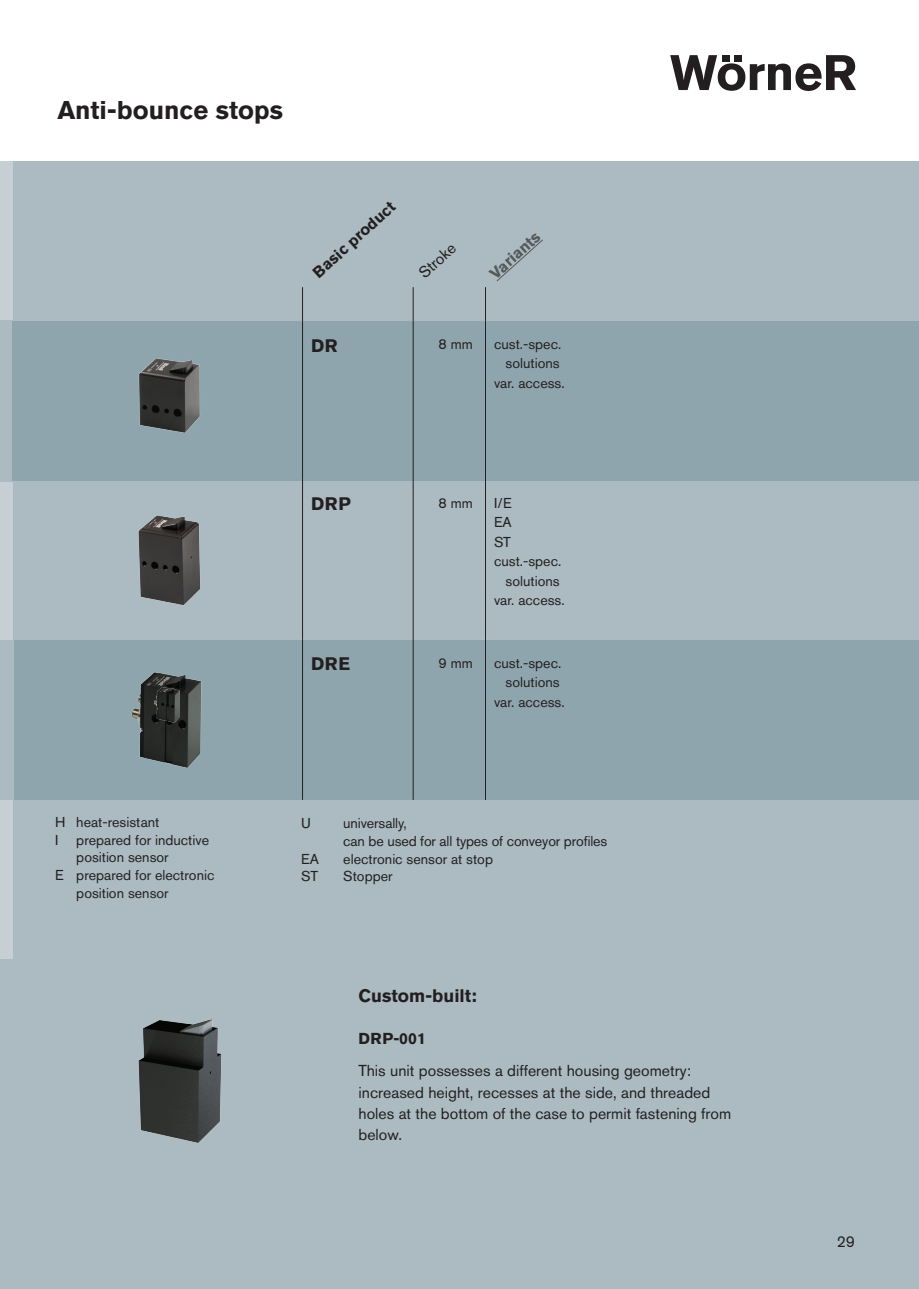
<style>
.page{position:relative;width:919px;height:1289px;background:#fff}
.page>*{position:absolute;margin:0;border:0;box-sizing:border-box;transform-origin:0 0}
.t1{font:700 25.5px "Akzidenz Grotesk BE";color:#231f20}
.t2{font:700 18px "Akzidenz Grotesk BE";color:#231f20}
.t3{font:15.75px/21.3px "Akzidenz Grotesk BE";color:#231f20}
.t4{font:700 15.75px "Akzidenz Grotesk BE";letter-spacing:.025em;color:#231f20}
.t5{font:700 15.75px "Akzidenz Grotesk BE";color:#57585a}
.t6{font:14.25px/19.5px "Akzidenz Grotesk BE";color:#231f20;text-align:center}
</style>
<div class="page">
<div style="left:13px;top:162px;width:905px;height:1126px;background:#abbbc1"></div>
<div style="left:13px;top:640px;width:905px;height:159px;background:#8fa5ad"></div>
<div style="left:0;top:162px;width:13px;height:1126px;background:#c5cfd4"></div>
<div style="left:0;top:320px;width:13px;height:161px;background:#abbbc1"></div>
<div style="left:0;top:640px;width:14px;height:159px;background:#abbbc1"></div>
<div style="left:13px;top:321px;width:905px;height:159px;background:#8fa5ad"></div>
<div style="left:0;top:959px;width:14px;height:329px;background:#abbbc1"></div>
<img style="left:138px;top:1019px;width:84px;height:124px">
<img style="left:138px;top:515px;width:62px;height:90px">
<img style="left:139px;top:740px;width:62px;height:28px">
<img style="left:138px;top:358px;width:62px;height:75px">
<svg style="left:670px;top:55px;width:186px;height:36px"></svg>
<hr style="left:302px;top:287px;width:1px;height:34px;background:#231f20">
<hr style="left:413px;top:287px;width:1px;height:34px;background:#231f20">
<hr style="left:485px;top:287px;width:1px;height:34px;background:#231f20">
<hr style="left:302px;top:321px;width:1px;height:159px;background:#231f20">
<hr style="left:413px;top:321px;width:1px;height:159px;background:#231f20">
<hr style="left:485px;top:321px;width:1px;height:159px;background:#231f20">
<hr style="left:302px;top:480px;width:1px;height:160px;background:#231f20">
<hr style="left:413px;top:480px;width:1px;height:160px;background:#231f20">
<hr style="left:485px;top:480px;width:1px;height:160px;background:#231f20">
<hr style="left:302px;top:640px;width:1px;height:159px;background:#231f20">
<hr style="left:413px;top:640px;width:1px;height:159px;background:#231f20">
<hr style="left:485px;top:640px;width:1px;height:159px;background:#231f20">
<svg style="left:496px;top:239px;width:47px;height:43px"></svg>
<img style="left:131px;top:672px;width:71px;height:68px">
<h1 class="t1" style="left:57px;top:95px;width:227px">Anti-bounce stops</h1>
<p class="t4" style="left:309px;top:268px;width:106px;rotate:-42deg">Basic product</p>
<p class="t3" style="left:414px;top:267px;width:45px;rotate:-42deg">Stroke</p>
<p class="t5" style="left:486px;top:269px;width:63px;rotate:-42deg">Variants</p>
<p class="t2" style="left:311px;top:335px;width:28px">DR</p>
<p class="t6" style="left:438px;top:334px;width:36px">8 mm</p>
<p class="t6" style="left:494px;top:334px;width:72px">cust.-spec. solutions var. access.</p>
<p class="t2" style="left:311px;top:493px;width:41px">DRP</p>
<p class="t6" style="left:438px;top:493px;width:36px">8 mm</p>
<p class="t6" style="left:494px;top:493px;width:19px">I/E</p>
<p class="t6" style="left:494px;top:512px;width:19px">EA</p>
<p class="t6" style="left:494px;top:532px;width:18px">ST</p>
<p class="t6" style="left:494px;top:551px;width:69px">cust.-spec.</p>
<p class="t6" style="left:505px;top:570px;width:56px">solutions</p>
<p class="t6" style="left:494px;top:590px;width:72px">var. access.</p>
<p class="t2" style="left:311px;top:653px;width:41px">DRE</p>
<p class="t6" style="left:438px;top:652px;width:36px">9 mm</p>
<p class="t6" style="left:494px;top:652px;width:72px">cust.-spec. solutions var. access.</p>
<p class="t6" style="left:55px;top:812px;width:106px">H heat-resistant</p>
<p class="t6" style="left:55px;top:829px;width:155px">I prepared for inductive</p>
<p class="t6" style="left:76px;top:847px;width:94px">position sensor</p>
<p class="t6" style="left:55px;top:865px;width:161px">E prepared for electronic</p>
<p class="t6" style="left:76px;top:883px;width:94px">position sensor</p>
<p class="t6" style="left:301px;top:813px;width:11px">U</p>
<p class="t6" style="left:343px;top:814px;width:265px;line-height:17.7px;text-align:left">universally,<br>can be used for all types of conveyor profiles</p>
<p class="t6" style="left:301px;top:848px;width:19px">EA</p>
<p class="t6" style="left:343px;top:848px;width:151px">electronic sensor at stop</p>
<p class="t6" style="left:301px;top:866px;width:18px">ST</p>
<p class="t6" style="left:343px;top:866px;width:51px">Stopper</p>
<p class="t2" style="left:358px;top:985px;width:120px">Custom-built:</p>
<p class="t4" style="left:358px;top:1029px;width:69px">DRP-001</p>
<p class="t3" style="left:358px;top:1060px;width:374px">This unit possesses a different housing geometry: increased height, recesses at the side, and threaded holes at the bottom of the case to permit fastening from below.</p>
<p class="t3" style="left:836px;top:1230px;width:20px">29</p>
</div>
